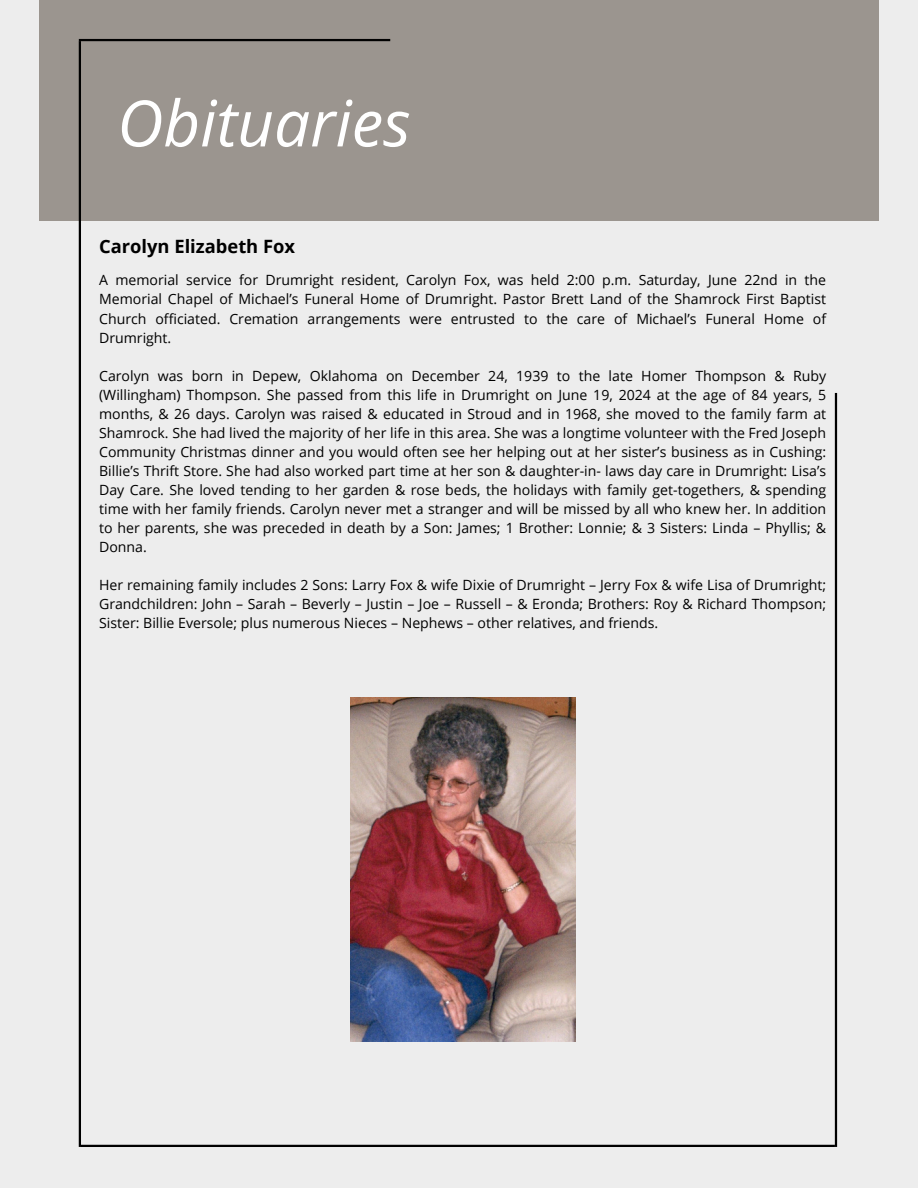
<style>
.page{position:relative;width:918px;height:1188px;background:#ededed}
.page>*{position:absolute;margin:0;border:0;box-sizing:border-box;transform-origin:0 0}
.t1{font:italic 63.9px "Open Sans";color:#fff}
.t2{font:700 18.3px "Open Sans";color:#000}
.t3{font:14.1px/19px "Open Sans";color:#000;text-align:justify}
</style>
<div class="page">
<div style="left:39px;top:0;width:840px;height:221px;background:#9b958f"></div>
<hr style="left:835px;top:393px;width:2px;height:754px;background:#000">
<hr style="left:79px;top:41px;width:2px;height:1106px;background:#000">
<hr style="left:79px;top:39px;width:311px;height:2px;background:#000">
<hr style="left:81px;top:1145px;width:754px;height:2px;background:#000">
<img style="left:350px;top:697px;width:225px;height:344px">
<h1 class="t1" style="left:117px;top:78px;width:295px">Obituaries</h1>
<p class="t2" style="left:99px;top:233px;width:198px">Carolyn Elizabeth Fox</p>
<p class="t3" style="left:99px;top:270px;width:729px">A memorial service for Drumright resident, Carolyn Fox, was held 2:00 p.m. Saturday, June 22nd in the Memorial Chapel of Michael’s Funeral Home of Drumright. Pastor Brett Land of the Shamrock First Baptist Church officiated. Cremation arrangements were entrusted to the care of Michael’s Funeral Home of Drumright.</p>
<p class="t3" style="left:99px;top:366px;width:729px">Carolyn was born in Depew, Oklahoma on December 24, 1939 to the late Homer Thompson &amp; Ruby (Willingham) Thompson. She passed from this life in Drumright on June 19, 2024 at the age of 84 years, 5 months, &amp; 26 days. Carolyn was raised &amp; educated in Stroud and in 1968, she moved to the family farm at Shamrock. She had lived the majority of her life in this area. She was a longtime volunteer with the Fred Joseph Community Christmas dinner and you would often see her helping out at her sister’s business as in Cushing:<br>Billie’s Thrift Store. She had also worked part time at her son &amp; daughter-in- laws day care in Drumright: Lisa’s Day Care. She loved tending to her garden &amp; rose beds, the holidays with family get-togethers, &amp; spending time with her family friends. Carolyn never met a stranger and will be missed by all who knew her. In addition to her parents, she was preceded in death by a Son: James; 1 Brother: Lonnie; &amp; 3 Sisters: Linda – Phyllis; &amp; Donna.</p>
<p class="t3" style="left:99px;top:575px;width:729px">Her remaining family includes 2 Sons: Larry Fox &amp; wife Dixie of Drumright – Jerry Fox &amp; wife Lisa of Drumright; Grandchildren: John – Sarah – Beverly – Justin – Joe – Russell – &amp; Eronda; Brothers: Roy &amp; Richard Thompson; Sister: Billie Eversole; plus numerous Nieces – Nephews – other relatives, and friends.</p>
</div>
